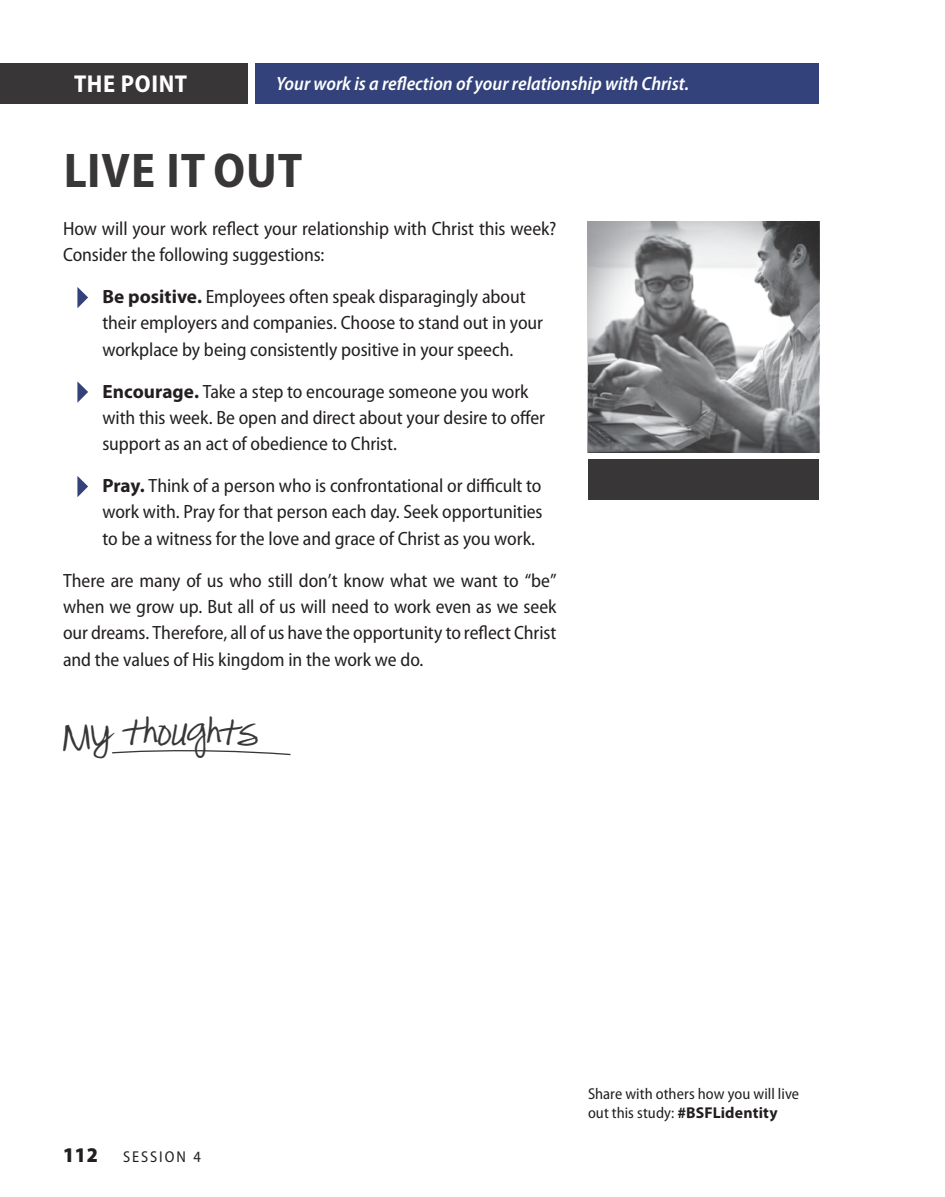
<style>
.page{position:relative;width:945px;height:1197px;background:#fff}
.page>*{position:absolute;margin:0;border:0;box-sizing:border-box;transform-origin:0 0}
.t1{font:700 semi-condensed 49px "Myriad Pro";letter-spacing:.02em;color:#383637}
.t2{font:28px "Pea Alesa";color:#383637}
.t3{font:700 semi-condensed 24.5px "Myriad Pro";letter-spacing:.025em;color:#fff}
.t4{font:900 semi-condensed 21px "Myriad Pro";color:#231f20}
.t5{font:semi-condensed 19.25px/26.2px "Myriad Pro";letter-spacing:-.005em;color:#231f20}
.t6{font:italic 600 semi-condensed 19.25px "Myriad Pro";color:#fff}
.t7{font:semi-condensed 15.75px/19.2px "Myriad Pro";letter-spacing:.005em;color:#231f20}
.t8{font:semi-condensed 15.75px "Myriad Pro";letter-spacing:.12em;color:#231f20}
.s1{font-weight:700;font-stretch:normal}
</style>
<div class="page">
<div style="left:0;top:63px;width:248px;height:40px;background:#383637"></div>
<div style="left:255px;top:63px;width:564px;height:40px;background:#33427b"></div>
<svg style="left:77px;top:287px;width:11px;height:21px"></svg>
<svg style="left:77px;top:381px;width:11px;height:22px"></svg>
<svg style="left:77px;top:476px;width:11px;height:21px"></svg>
<svg style="left:588px;top:221px;width:231px;height:231px;background:#98999b"></svg>
<div style="left:588px;top:459px;width:231px;height:41px;background:#383637"></div>
<svg style="left:112px;top:750px;width:179px;height:6px"></svg>
<p class="t3" style="left:74px;top:70px;width:115px">THE POINT</p>
<p class="t6" style="left:276px;top:74px;width:415px">Your work is a reflection of your relationship with Christ.</p>
<h1 class="t1" style="left:63px;top:143px;width:241px">LIVE IT OUT</h1>
<p class="t5" style="left:63px;top:216px;width:495px">How will your work reflect your relationship with Christ this week?<br>Consider the following suggestions:</p>
<p class="t5" style="left:102px;top:284px;width:442px"><span class="s1">Be positive.</span> Employees often speak disparagingly about their employers and companies. Choose to stand out in your workplace by being consistently positive in your speech.</p>
<p class="t5" style="left:102px;top:379px;width:444px"><span class="s1">Encourage.</span> Take a step to encourage someone you work with this week. Be open and direct about your desire to offer support as an act of obedience to Christ.</p>
<p class="t5" style="left:102px;top:473px;width:442px;text-align:justify"><span class="s1">Pray.</span> Think of a person who is confrontational or difficult to work with. Pray for that person each day. Seek opportunities to be a witness for the love and grace of Christ as you work.</p>
<p class="t5" style="left:63px;top:568px;width:495px;text-align:justify">There are many of us who still don’t know what we want to “be” when we grow up. But all of us will need to work even as we seek our dreams. Therefore, all of us have the opportunity to reflect Christ and the values of His kingdom in the work we do.</p>
<h2 class="t2" style="left:63px;top:729px;width:196px">My thoughts</h2>
<p class="t4" style="left:63px;top:1143px;width:37px">112</p>
<p class="t8" style="left:123px;top:1149px;width:79px">SESSION 4</p>
<p class="t7" style="left:588px;top:1084px;width:213px">Share with others how you will live out this study: <span class="s1">#BSFLidentity</span></p>
</div>
